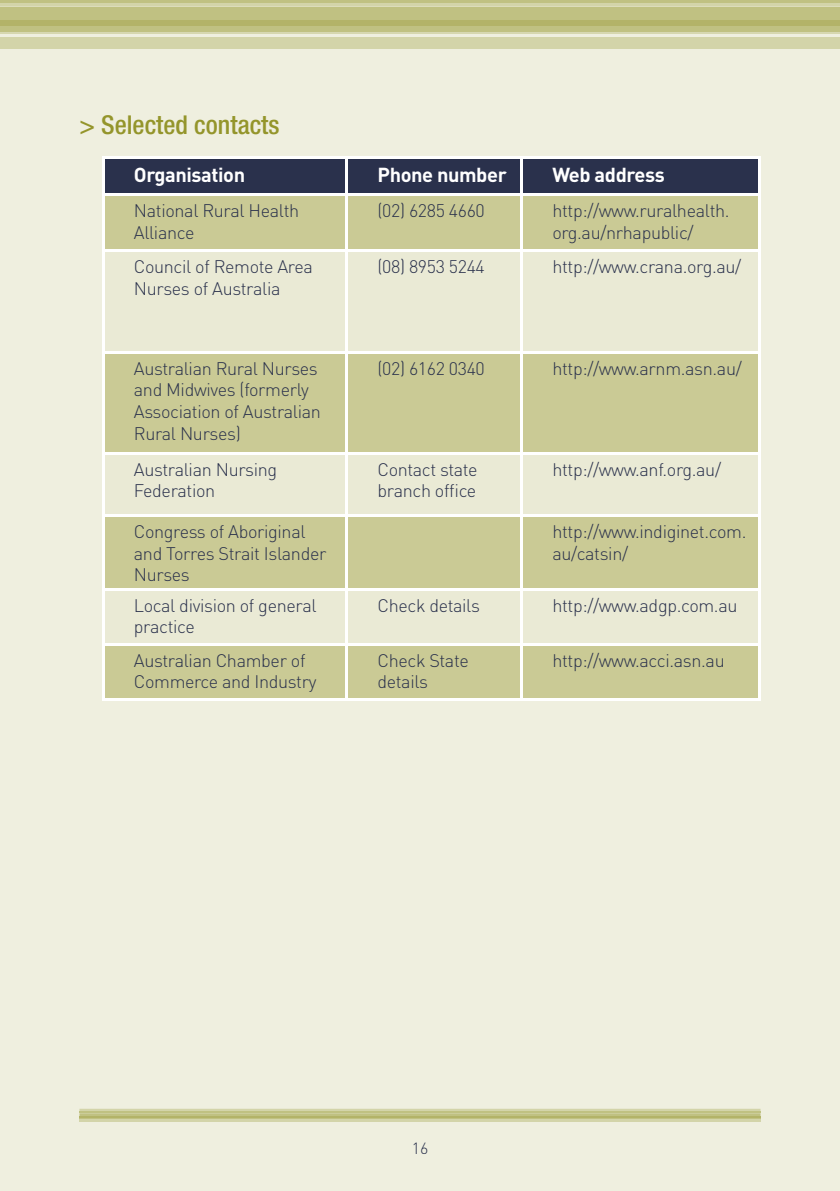
<style>
.page{position:relative;width:840px;height:1191px;background:#fff}
.page>*{position:absolute;margin:0;border:0;box-sizing:border-box;transform-origin:0 0}
.t1{font:500 condensed 26px "Helvetica Neue";color:#94952b}
.t2{font:700 20px "DIN";letter-spacing:-.02em;color:#fff}
.t3{font:300 18px/21.6px "DIN";letter-spacing:-.02em;color:#2a314c}
.t4{font:300 16px "DIN";color:#2a314c}
</style>
<div class="page">
<div style="left:0;top:0;width:839px;height:1191px;background:#efefdf"></div>
<svg style="left:0;top:3px;width:839px;height:4px;fill:#d3d4a9"></svg>
<hr style="left:0;top:32px;width:839px;height:2px;background:#d3d4a9">
<div style="left:0;top:38px;width:839px;height:11px;background:#d3d4a9"></div>
<div style="left:0;top:7px;width:839px;height:14px;background:#c0c182"></div>
<hr style="left:0;top:0;width:839px;height:3px;background:#c0c182">
<div style="left:0;top:26px;width:839px;height:6px;background:#c0c182"></div>
<div style="left:0;top:21px;width:839px;height:5px;background:#b3b368"></div>
<hr style="left:79px;top:1119px;width:681px;height:2px;background:#d3d4a9">
<svg style="left:79px;top:1108px;width:681px;height:8px"></svg>
<hr style="left:79px;top:1111px;width:681px;height:1px;background:#c0c182">
<hr style="left:79px;top:1117px;width:681px;height:1px;background:#c0c182">
<hr style="left:79px;top:1116px;width:681px;height:1px;background:#b3b368">
<div style="left:104px;top:158px;width:654px;height:36px;background:#2a314c"></div>
<div style="left:104px;top:196px;width:654px;height:502px;background:#caca95"></div>
<svg style="left:104px;top:252px;width:654px;height:391px;fill:#eaead5"></svg>
<hr style="left:102px;top:156px;width:244px;height:2px;background:#fff">
<hr style="left:102px;top:158px;width:2px;height:36px;background:#fff">
<hr style="left:346px;top:156px;width:175px;height:2px;background:#fff">
<hr style="left:345px;top:158px;width:2px;height:36px;background:#fff">
<hr style="left:521px;top:156px;width:239px;height:2px;background:#fff">
<hr style="left:520px;top:158px;width:2px;height:36px;background:#fff">
<hr style="left:758px;top:158px;width:2px;height:36px;background:#fff">
<hr style="left:102px;top:194px;width:244px;height:2px;background:#fff">
<hr style="left:102px;top:196px;width:2px;height:54px;background:#fff">
<hr style="left:346px;top:194px;width:175px;height:2px;background:#fff">
<hr style="left:345px;top:196px;width:2px;height:54px;background:#fff">
<hr style="left:521px;top:194px;width:239px;height:2px;background:#fff">
<hr style="left:520px;top:196px;width:2px;height:54px;background:#fff">
<hr style="left:758px;top:196px;width:2px;height:54px;background:#fff">
<hr style="left:102px;top:250px;width:244px;height:2px;background:#fff">
<hr style="left:102px;top:252px;width:2px;height:99px;background:#fff">
<hr style="left:346px;top:250px;width:175px;height:2px;background:#fff">
<hr style="left:345px;top:252px;width:2px;height:99px;background:#fff">
<hr style="left:521px;top:250px;width:239px;height:2px;background:#fff">
<hr style="left:520px;top:252px;width:2px;height:99px;background:#fff">
<hr style="left:758px;top:252px;width:2px;height:99px;background:#fff">
<hr style="left:102px;top:351px;width:244px;height:2px;background:#fff">
<hr style="left:102px;top:353px;width:2px;height:99px;background:#fff">
<hr style="left:346px;top:351px;width:175px;height:2px;background:#fff">
<hr style="left:345px;top:353px;width:2px;height:99px;background:#fff">
<hr style="left:521px;top:351px;width:239px;height:2px;background:#fff">
<hr style="left:520px;top:353px;width:2px;height:99px;background:#fff">
<hr style="left:758px;top:353px;width:2px;height:99px;background:#fff">
<hr style="left:102px;top:452px;width:244px;height:2px;background:#fff">
<hr style="left:102px;top:454px;width:2px;height:60px;background:#fff">
<hr style="left:346px;top:452px;width:175px;height:2px;background:#fff">
<hr style="left:345px;top:454px;width:2px;height:60px;background:#fff">
<hr style="left:521px;top:452px;width:239px;height:2px;background:#fff">
<hr style="left:520px;top:454px;width:2px;height:60px;background:#fff">
<hr style="left:758px;top:454px;width:2px;height:60px;background:#fff">
<hr style="left:102px;top:514px;width:244px;height:2px;background:#fff">
<hr style="left:102px;top:516px;width:2px;height:72px;background:#fff">
<hr style="left:346px;top:514px;width:175px;height:2px;background:#fff">
<hr style="left:345px;top:516px;width:2px;height:72px;background:#fff">
<hr style="left:521px;top:514px;width:239px;height:2px;background:#fff">
<hr style="left:520px;top:516px;width:2px;height:72px;background:#fff">
<hr style="left:758px;top:516px;width:2px;height:72px;background:#fff">
<hr style="left:102px;top:588px;width:244px;height:2px;background:#fff">
<hr style="left:102px;top:590px;width:2px;height:53px;background:#fff">
<hr style="left:346px;top:588px;width:175px;height:2px;background:#fff">
<hr style="left:345px;top:590px;width:2px;height:53px;background:#fff">
<hr style="left:521px;top:588px;width:239px;height:2px;background:#fff">
<hr style="left:520px;top:590px;width:2px;height:53px;background:#fff">
<hr style="left:758px;top:590px;width:2px;height:53px;background:#fff">
<hr style="left:102px;top:643px;width:244px;height:2px;background:#fff">
<hr style="left:102px;top:645px;width:2px;height:53px;background:#fff">
<hr style="left:346px;top:643px;width:175px;height:2px;background:#fff">
<hr style="left:345px;top:645px;width:2px;height:53px;background:#fff">
<hr style="left:521px;top:643px;width:239px;height:2px;background:#fff">
<hr style="left:520px;top:645px;width:2px;height:53px;background:#fff">
<hr style="left:758px;top:645px;width:2px;height:53px;background:#fff">
<hr style="left:102px;top:698px;width:244px;height:2px;background:#fff">
<hr style="left:346px;top:698px;width:175px;height:2px;background:#fff">
<hr style="left:521px;top:698px;width:239px;height:2px;background:#fff">
<h1 class="t1" style="left:79px;top:109px;width:201px">&gt; Selected contacts</h1>
<p class="t2" style="left:134px;top:162px;width:113px">Organisation</p>
<p class="t2" style="left:377px;top:162px;width:131px">Phone number</p>
<p class="t2" style="left:552px;top:162px;width:114px">Web address</p>
<p class="t3" style="left:134px;top:200px;width:167px">National Rural Health<br>Alliance</p>
<p class="t3" style="left:377px;top:200px;width:109px">(02) 6285 4660</p>
<p class="t3" style="left:552px;top:200px;width:179px">http://www.ruralhealth. org.au/nrhapublic/</p>
<p class="t3" style="left:134px;top:256px;width:180px">Council of Remote Area<br>Nurses of Australia</p>
<p class="t3" style="left:377px;top:256px;width:109px">(08) 8953 5244</p>
<p class="t3" style="left:552px;top:256px;width:190px">http://www.crana.org.au/</p>
<p class="t3" style="left:134px;top:357px;width:188px">Australian Rural Nurses and Midwives (formerly<br>Association of Australian<br>Rural Nurses)</p>
<p class="t3" style="left:377px;top:357px;width:109px">(02) 6162 0340</p>
<p class="t3" style="left:552px;top:357px;width:191px">http://www.arnm.asn.au/</p>
<p class="t3" style="left:134px;top:458px;width:145px">Australian Nursing<br>Federation</p>
<p class="t3" style="left:377px;top:458px;width:102px">Contact state branch office</p>
<p class="t3" style="left:552px;top:458px;width:170px">http://www.anf.org.au/</p>
<p class="t3" style="left:134px;top:520px;width:194px">Congress of Aboriginal and Torres Strait Islander<br>Nurses</p>
<p class="t3" style="left:552px;top:520px;width:195px">http://www.indiginet.com. au/catsin/</p>
<p class="t3" style="left:134px;top:594px;width:184px">Local division of general practice</p>
<p class="t3" style="left:377px;top:594px;width:104px">Check details</p>
<p class="t3" style="left:552px;top:594px;width:186px">http://www.adgp.com.au</p>
<p class="t3" style="left:134px;top:649px;width:184px">Australian Chamber of<br>Commerce and Industry</p>
<p class="t3" style="left:377px;top:649px;width:93px">Check State details</p>
<p class="t3" style="left:552px;top:649px;width:174px">http://www.acci.asn.au</p>
<p class="t4" style="left:411px;top:1138px;width:18px">16</p>
</div>
